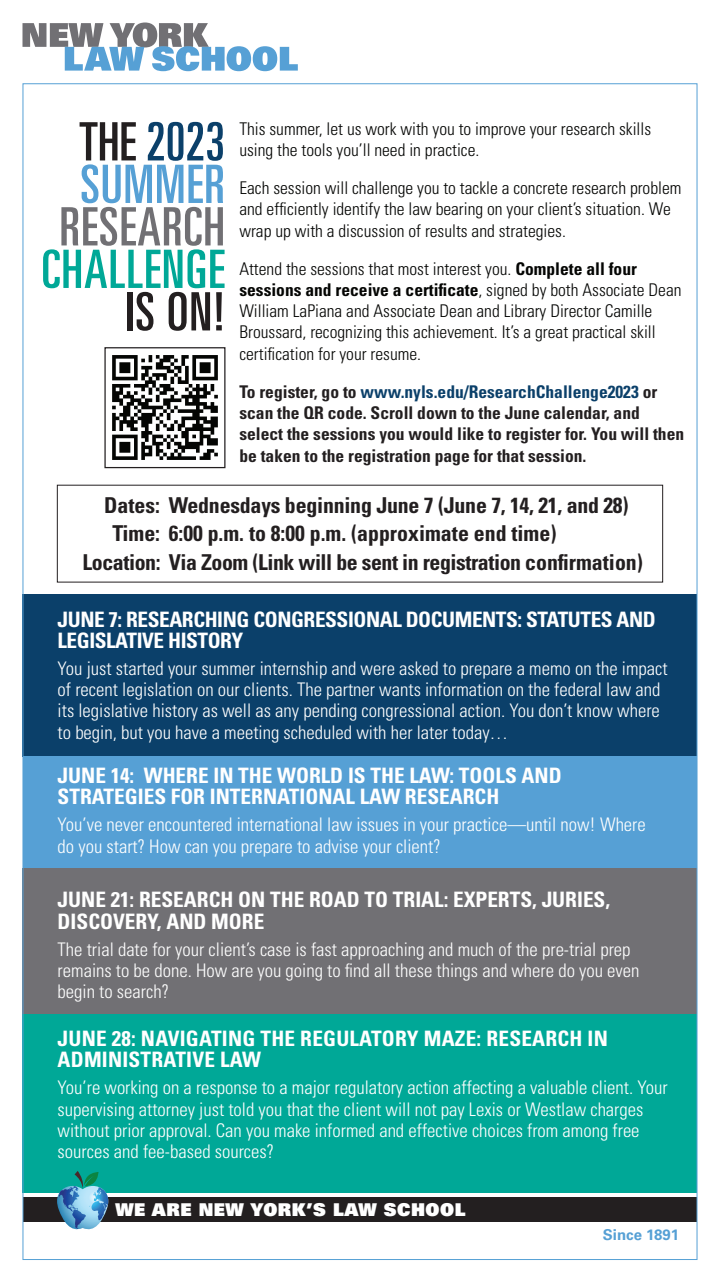
<style>
.page{position:relative;width:720px;height:1280px;background:#fff}
.page>*{position:absolute;margin:0;border:0;box-sizing:border-box;transform-origin:0 0}
.t1{font:ultra-condensed 53px/42.5px "Univers LT Std";letter-spacing:.01em;color:#56a0d5}
.t2{font:ultra-condensed 53px "Univers LT Std";letter-spacing:.02em;color:#00a897}
.t3{font:ultra-condensed 53px "Univers LT Std";letter-spacing:.02em;color:#717074}
.t4{font:ultra-condensed 53px "Univers LT Std";color:#231f20}
.t5{font:700 condensed 21.88px "Univers LT Std";letter-spacing:-.01em;color:#231f20}
.t6{font:700 condensed 21.25px/21.2px "Univers LT Std";color:#fff}
.t7{font:700 condensed 21.25px/21.2px "Univers LT Std";letter-spacing:-.02em;color:#fff}
.t8{font:300 condensed 18.75px/21.2px "Univers LT Std";color:#fff}
.t9{font:17.62px "Univers LT Std X Black";letter-spacing:.03em;color:#fff}
.t10{font:300 condensed 17.5px/21.2px "Univers LT Std";color:#040503}
.t11{font:700 condensed 17.5px/21.2px "Univers LT Std";color:#231f20}
.t12{font:700 15px "Univers LT Std";color:#56a0d5}
.s1{color:#231f20}
.s2{color:#0b406a}
.s3{font-weight:700}
.s4{font-weight:300;color:#fff}
</style>
<div class="page">
<svg style="left:22px;top:23px;width:276px;height:48px"></svg>
<div style="left:23px;top:1197px;width:674px;height:25px;background:#231f20"></div>
<div style="left:23px;top:594px;width:674px;height:162px;background:#0b406a"></div>
<div style="left:23px;top:756px;width:674px;height:113px;background:#56a0d5"></div>
<div style="left:23px;top:868px;width:674px;height:146px;background:#717074"></div>
<div style="left:23px;top:1014px;width:674px;height:179px;background:#00a897"></div>
<svg style="left:57px;top:1171px;width:52px;height:59px"></svg>
<img style="left:112px;top:355px;width:106px;height:105px">
<div style="left:104px;top:347px;width:122px;height:121px;border:1px solid #231f20"></div>
<h1 class="t1" style="left:79px;top:120px;width:147px"><span class="s1">THE</span> <span class="s2">2023<br></span>SUMMER</h1>
<h1 class="t3" style="left:59px;top:196px;width:167px">RESEARCH</h1>
<h1 class="t2" style="left:42px;top:239px;width:185px">CHALLENGE</h1>
<h1 class="t4" style="left:125px;top:281px;width:101px">IS ON!</h1>
<p class="t10" style="left:239px;top:118px;width:413px">This summer, let us work with you to improve your research skills using the tools you’ll need in practice.</p>
<p class="t10" style="left:239px;top:177px;width:444px">Each session will challenge you to tackle a concrete research problem and efficiently identify the law bearing on your client’s situation. We wrap up with a discussion of results and strategies.</p>
<p class="t10" style="left:239px;top:258px;width:444px">Attend the sessions that most interest you. <span class="s3">Complete all four sessions and receive a certificate</span>, signed by both Associate Dean William LaPiana and Associate Dean and Library Director Camille Broussard, recognizing this achievement. It’s a great practical skill certification for your resume.</p>
<p class="t11" style="left:239px;top:381px;width:446px">To register, go to <span class="s2">www.nyls.edu/ResearchChallenge2023</span> or scan the QR code. Scroll down to the June calendar, and select the sessions you would like to register for. You will then be taken to the registration page for that session.<span class="s4">r</span></p>
<p class="t5" style="left:104px;top:491px;width:526px">Dates: Wednesdays beginning June 7 (June 7, 14, 21, and 28)</p>
<p class="t5" style="left:113px;top:520px;width:445px">Time: 6:00 p.m. to 8:00 p.m. (approximate end time)</p>
<p class="t5" style="left:83px;top:549px;width:562px">Location: Via Zoom (Link will be sent in registration confirmation)</p>
<p class="t7" style="left:58px;top:609px;width:600px">JUNE 7: RESEARCHING CONGRESSIONAL DOCUMENTS: STATUTES AND<br>LEGISLATIVE HISTORY</p>
<p class="t8" style="left:58px;top:658px;width:612px">You just started your summer internship and were asked to prepare a memo on the impact of recent legislation on our clients. The partner wants information on the federal law and its legislative history as well as any pending congressional action. You don’t know where to begin, but you have a meeting scheduled with her later today…</p>
<p class="t6" style="left:58px;top:765px;width:506px">JUNE 14: WHERE IN THE WORLD IS THE LAW: TOOLS AND<br>STRATEGIES FOR INTERNATIONAL LAW RESEARCH</p>
<p class="t8" style="left:58px;top:814px;width:590px">You’ve never encountered international law issues in your practice—until now! Where do you start? How can you prepare to advise your client?</p>
<p class="t6" style="left:58px;top:889px;width:554px">JUNE 21: RESEARCH ON THE ROAD TO TRIAL: EXPERTS, JURIES,<br>DISCOVERY, AND MORE</p>
<p class="t8" style="left:58px;top:938px;width:583px">The trial date for your client’s case is fast approaching and much of the pre-trial prep remains to be done. How are you going to find all these things and where do you even begin to search?</p>
<p class="t6" style="left:58px;top:1028px;width:552px">JUNE 28: NAVIGATING THE REGULATORY MAZE: RESEARCH IN<br>ADMINISTRATIVE LAW</p>
<p class="t8" style="left:58px;top:1077px;width:612px">You’re working on a response to a major regulatory action affecting a valuable client. Your supervising attorney just told you that the client will not pay Lexis or Westlaw charges without prior approval. Can you make informed and effective choices from among free sources and fee-based sources?</p>
<p class="t9" style="left:115px;top:1198px;width:352px">WE ARE NEW YORK’S LAW SCHOOL</p>
<p class="t12" style="left:603px;top:1226px;width:78px">Since 1891</p>
</div>
